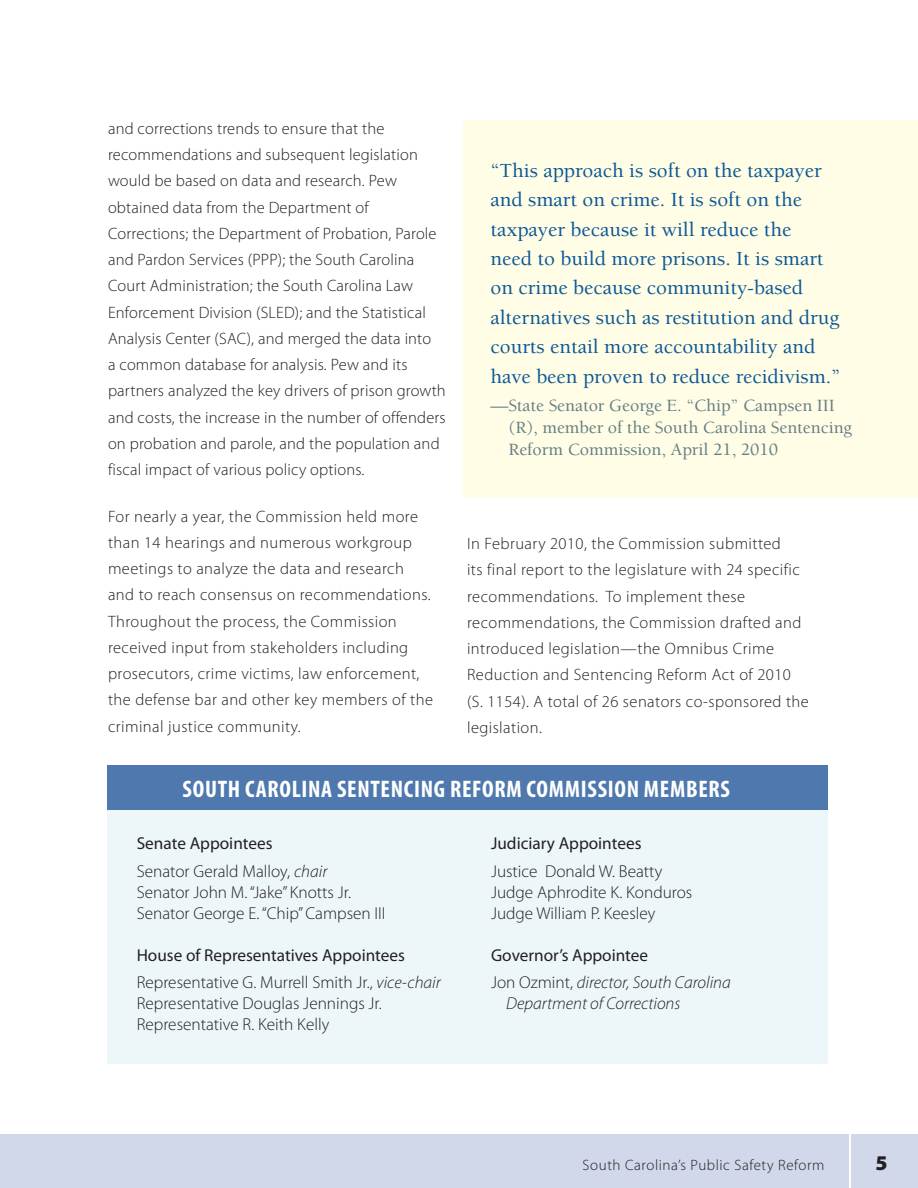
<style>
.page{position:relative;width:918px;height:1188px;background:#fff}
.page>*{position:absolute;margin:0;border:0;box-sizing:border-box;transform-origin:0 0}
.SIDEBAR_H1{font:700 condensed 24px "Myriad Pro";letter-spacing:.03em;color:#fff}
.t1{font:900 21px "Myriad Pro";color:#231f20}
.CALLOUT_text{font:500 20.55px/29.4px "Berkeley Std";color:#0c5896}
.CALLOUT_text_attribu{font:500 17.7px/22px "Berkeley Std";letter-spacing:-.005em;color:#657e85}
.SIDEBAR_text{font:300 17.25px "Myriad Pro";color:#231f20}
.SIDEBAR_text-2{font:17.25px "Myriad Pro";color:#231f20}
.SIDEBAR_text-3{font:italic 300 17.25px/21px "Myriad Pro";color:#231f20}
.BODY_text{font:300 16.5px/26.2px "Myriad Pro";letter-spacing:.02em;color:#231f20}
.t2{font:300 15px "Myriad Pro";letter-spacing:.04em;color:#231f20}
.s1{font-style:italic}
.s2{font-style:normal}
</style>
<div class="page">
<div style="left:0;top:1134px;width:918px;height:54px;background:#d0d8e9"></div>
<hr style="left:849px;top:1131px;width:1px;height:57px;background:#fff">
<div style="left:107px;top:774px;width:720px;height:290px;background:#edf7fa"></div>
<div style="left:107px;top:765px;width:720px;height:45px;background:#4f79ae"></div>
<div style="left:464px;top:120px;width:454px;height:378px;background:#fffde5"></div>
<p class="BODY_text" style="left:108px;top:116px;width:339px">and corrections trends to ensure that the recommendations and subsequent legislation would be based on data and research. Pew obtained data from the Department of Corrections; the Department of Probation, Parole and Pardon Services (PPP); the South Carolina Court Administration; the South Carolina Law Enforcement Division (SLED); and the Statistical Analysis Center (SAC), and merged the data into<br>a common database for analysis. Pew and its partners analyzed the key drivers of prison growth and costs, the increase in the number of offenders on probation and parole, and the population and fiscal impact of various policy options.</p>
<p class="BODY_text" style="left:108px;top:503px;width:327px">For nearly a year, the Commission held more than 14 hearings and numerous workgroup meetings to analyze the data and research and to reach consensus on recommendations.<br>Throughout the process, the Commission received input from stakeholders including prosecutors, crime victims, law enforcement, the defense bar and other key members of the criminal justice community.</p>
<p class="CALLOUT_text" style="left:490px;top:156px;width:351px">“This approach is soft on the taxpayer and smart on crime. It is soft on the taxpayer because it will reduce the<br>need to build more prisons. It is smart on crime because community-based alternatives such as restitution and drug courts entail more accountability and have been proven to reduce recidivism.”</p>
<p class="CALLOUT_text_attribu" style="left:508px;top:395px;width:345px;text-indent:-18px">—State Senator George E. “Chip” Campsen III (R), member of the South Carolina Sentencing<br>Reform Commission, April 21, 2010</p>
<p class="BODY_text" style="left:467px;top:531px;width:343px">In February 2010, the Commission submitted<br>its final report to the legislature with 24 specific recommendations. To implement these recommendations, the Commission drafted and introduced legislation—the Omnibus Crime Reduction and Sentencing Reform Act of 2010 (S. 1154). A total of 26 senators co-sponsored the legislation.</p>
<p class="SIDEBAR_H1" style="left:183px;top:774px;width:537px">SOUTH CAROLINA SENTENCI NG REFORM COMMISSION MEMBERS</p>
<p class="SIDEBAR_text-2" style="left:137px;top:833px;width:137px">Senate Appointees</p>
<p class="SIDEBAR_text" style="left:137px;top:861px;width:192px">Senator Gerald Malloy, <span class="s1">chair</span></p>
<p class="SIDEBAR_text" style="left:137px;top:882px;width:216px">Senator John M. “Jake” Knotts Jr.</p>
<p class="SIDEBAR_text" style="left:137px;top:903px;width:250px">Senator George E. “Chip” Campsen III</p>
<p class="SIDEBAR_text-2" style="left:137px;top:944px;width:270px">House of Representatives Appointees</p>
<p class="SIDEBAR_text" style="left:137px;top:973px;width:306px">Representative G. Murrell Smith Jr., <span class="s1">vice-chair</span></p>
<p class="SIDEBAR_text" style="left:137px;top:994px;width:247px">Representative Douglas Jennings Jr.</p>
<p class="SIDEBAR_text" style="left:137px;top:1015px;width:194px">Representative R. Keith Kelly</p>
<p class="SIDEBAR_text-2" style="left:491px;top:833px;width:152px">Judiciary Appointees</p>
<p class="SIDEBAR_text" style="left:491px;top:861px;width:173px">Justice Donald W. Beatty</p>
<p class="SIDEBAR_text" style="left:491px;top:882px;width:203px">Judge Aphrodite K. Konduros</p>
<p class="SIDEBAR_text" style="left:491px;top:903px;width:166px">Judge William P. Keesley</p>
<p class="SIDEBAR_text-2" style="left:491px;top:944px;width:159px">Governor’s Appointee</p>
<p class="SIDEBAR_text-3" style="left:506px;top:973px;width:226px;text-indent:-15px"><span class="s2">Jon Ozmint,</span> director, South Carolina<br>Department of Corrections</p>
<p class="t2" style="left:583px;top:1157px;width:243px">South Carolina’s Public Safety Reform</p>
<p class="t1" style="left:876px;top:1151px;width:14px">5</p>
</div>
